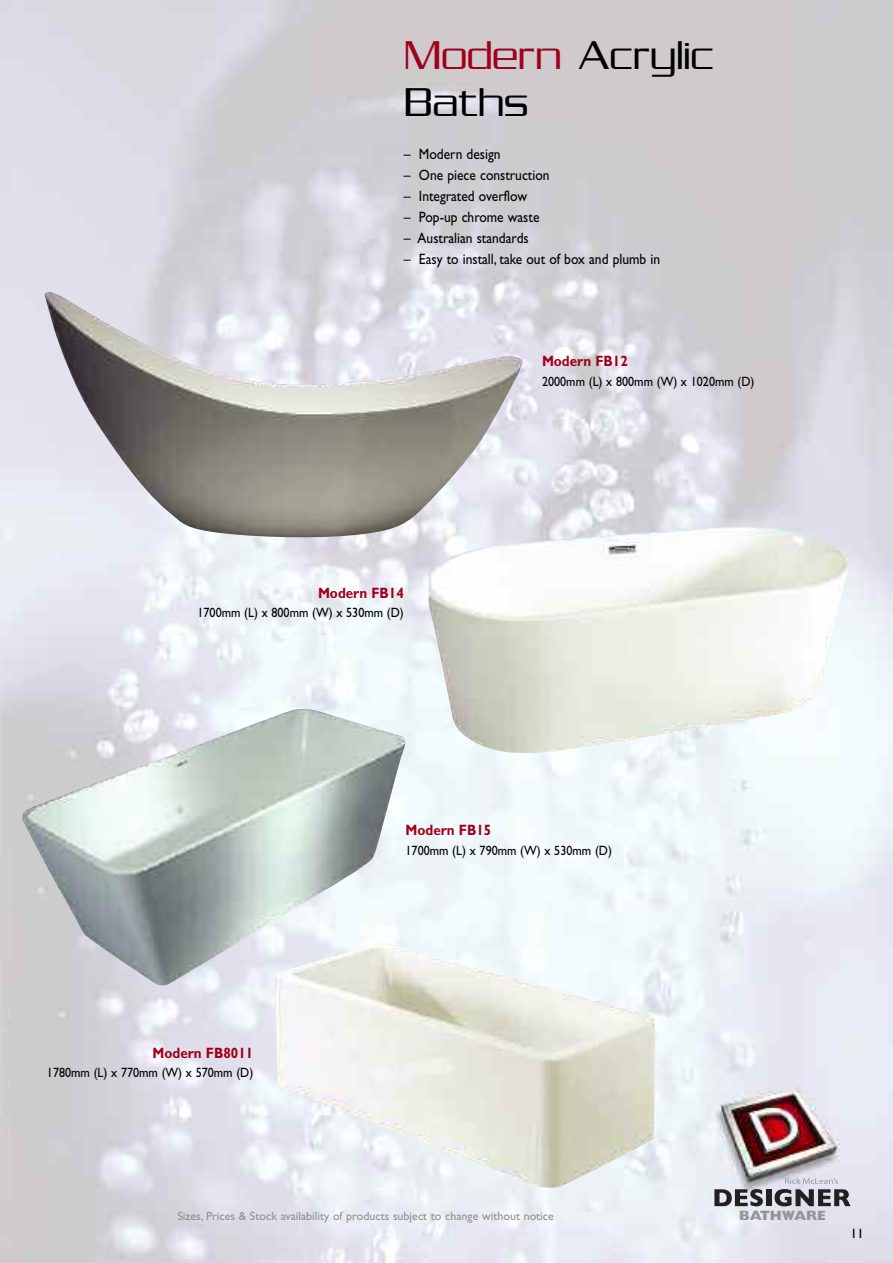
<style>
.page{position:relative;width:893px;height:1263px;background:#fff}
.page>*{position:absolute;margin:0;border:0;box-sizing:border-box;transform-origin:0 0}
.t1{font:300 43.5px/46.5px "Serpentine Sans ICG";color:#000}
.t2{font:15px "Gill Sans";color:#000;scale:.9 1}
.t3{font:700 15px "Gill Sans";color:#a0001c;scale:.9 1}
.t4{font:13.5px "Gill Sans";color:#000;scale:.9 1}
.t5{font:800 13.5px "Gill Sans";color:#939598}
.t6{font:13.5px "Gill Sans";color:#000}
.t7{font:12px "Gill Sans";color:#909090}
.s1{color:#a0001c}
</style>
<div class="page">
<img style="left:0;top:0;width:893px;height:1263px">
<svg style="left:714px;top:1189px;width:49px;height:17px"></svg>
<div style="left:766px;top:1189px;width:5px;height:17px;background:#231f20"></div>
<svg style="left:774px;top:1178px;width:76px;height:28px;background:#9b98a0"></svg>
<img style="left:22px;top:708px;width:384px;height:278px">
<img style="left:44px;top:292px;width:479px;height:246px">
<img style="left:429px;top:526px;width:420px;height:227px">
<img style="left:275px;top:943px;width:380px;height:245px">
<h1 class="t1" style="left:404px;top:31px;width:311px"><span class="s1">Modern</span> Acrylic<br>Baths</h1>
<p class="t2" style="left:404px;top:149px;width:109px">– Modern design</p>
<p class="t2" style="left:404px;top:170px;width:163px">– One piece construction</p>
<p class="t2" style="left:404px;top:191px;width:138px">– Integrated overflow</p>
<p class="t2" style="left:404px;top:212px;width:152px">– Pop-up chrome waste</p>
<p class="t2" style="left:404px;top:233px;width:140px">– Australian standards</p>
<p class="t2" style="left:404px;top:254px;width:286px">– Easy to install, take out of box and plumb in</p>
<p class="t3" style="left:318px;top:587px;width:97px">Modern FB14</p>
<p class="t4" style="left:197px;top:607px;width:231px">1700mm (L) x 800mm (W) x 530mm (D)</p>
<p class="t3" style="left:542px;top:355px;width:97px">Modern FB12</p>
<p class="t4" style="left:542px;top:376px;width:238px">2000mm (L) x 800mm (W) x 1020mm (D)</p>
<p class="t3" style="left:153px;top:1047px;width:113px">Modern FB8011</p>
<p class="t4" style="left:47px;top:1068px;width:231px">1780mm (L) x 770mm (W) x 570mm (D)</p>
<p class="t3" style="left:406px;top:824px;width:97px">Modern FB15</p>
<p class="t4" style="left:406px;top:845px;width:231px">1700mm (L) x 790mm (W) x 530mm (D)</p>
<p class="t7" style="left:177px;top:1211px;width:378px">Sizes, Prices &amp; Stock availability of products subject to change without notice</p>
<p class="t5" style="left:739px;top:1211px;width:88px">BATHWARE</p>
<p class="t6" style="left:850px;top:1228px;width:15px">11</p>
</div>
